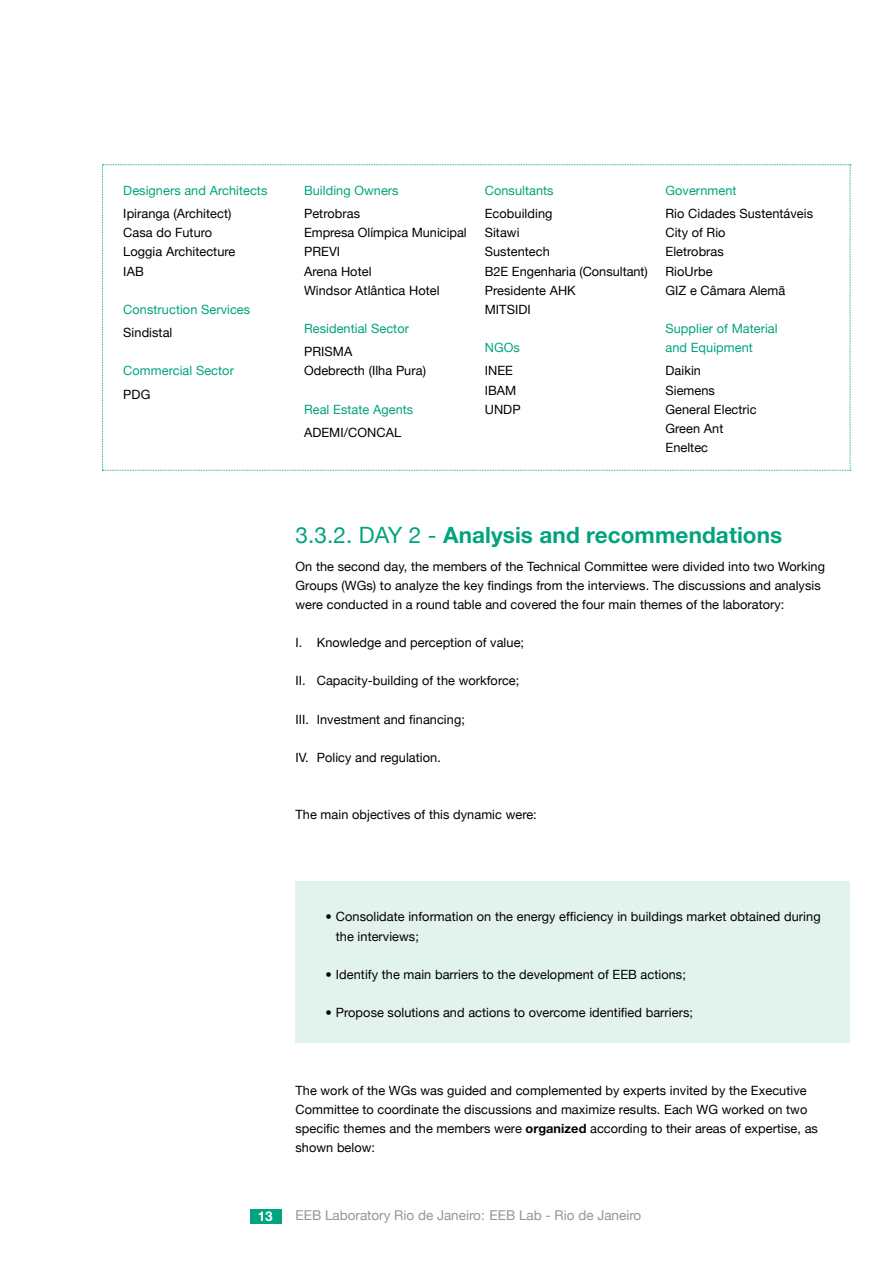
<style>
.page{position:relative;width:893px;height:1263px;background:#fff}
.page>*{position:absolute;margin:0;border:0;box-sizing:border-box;transform-origin:0 0}
.t1{font:700 22.5px "Helvetica Neue LT Std";letter-spacing:.005em;color:#00a47d}
.t2{font:13.5px "Helvetica Neue";color:#939598}
.t3{font:700 13.5px "Helvetica Neue LT Std";color:#fff}
.t4{font:12.75px/19.2px "Helvetica Neue";letter-spacing:.005em;color:#000}
.t5{font:12.75px/19.2px "Helvetica Neue";letter-spacing:.005em;color:#00a47d}
.s1{font-family:"Helvetica Neue";font-weight:400}
.s2{font-family:"Helvetica Neue LT Std";font-weight:700}
</style>
<div class="page">
<div style="left:250px;top:1209px;width:31px;height:14px;background:#00a47d"></div>
<div style="left:296px;top:882px;width:554px;height:161px;background:#e2f2ec"></div>
<svg style="left:102px;top:164px;width:749px;height:307px"></svg>
<p class="t5" style="left:123px;top:180px;width:146px">Designers and Architects</p>
<p class="t4" style="left:123px;top:204px;width:114px">Ipiranga (Architect)<br>Casa do Futuro<br>Loggia Architecture<br>IAB</p>
<p class="t5" style="left:123px;top:299px;width:128px">Construction Services</p>
<p class="t4" style="left:123px;top:323px;width:51px">Sindistal</p>
<p class="t5" style="left:123px;top:361px;width:112px">Commercial Sector</p>
<p class="t4" style="left:123px;top:384px;width:29px">PDG</p>
<p class="t5" style="left:304px;top:180px;width:96px">Building Owners</p>
<p class="t4" style="left:304px;top:204px;width:164px">Petrobras<br>Empresa Olímpica Municipal<br>PREVI<br>Arena Hotel<br>Windsor Atlântica Hotel</p>
<p class="t5" style="left:304px;top:319px;width:106px">Residential Sector</p>
<p class="t4" style="left:304px;top:342px;width:123px">PRISMA<br>Odebrecth (Ilha Pura)</p>
<p class="t5" style="left:304px;top:399px;width:111px">Real Estate Agents</p>
<p class="t4" style="left:304px;top:423px;width:99px">ADEMI/CONCAL</p>
<p class="t5" style="left:485px;top:180px;width:70px">Consultants</p>
<p class="t4" style="left:485px;top:204px;width:165px">Ecobuilding<br>Sitawi<br>Sustentech<br>B2E Engenharia (Consultant)<br>Presidente AHK<br>MITSIDI</p>
<p class="t5" style="left:485px;top:338px;width:37px">NGOs</p>
<p class="t4" style="left:485px;top:361px;width:37px">INEE<br>IBAM<br>UNDP</p>
<p class="t5" style="left:665px;top:180px;width:73px">Government</p>
<p class="t4" style="left:665px;top:204px;width:149px">Rio Cidades Sustentáveis<br>City of Rio<br>Eletrobras<br>RioUrbe<br>GIZ e Câmara Alemã</p>
<p class="t5" style="left:665px;top:319px;width:114px">Supplier of Material and Equipment</p>
<p class="t4" style="left:665px;top:361px;width:93px">Daikin<br>Siemens<br>General Electric<br>Green Ant<br>Eneltec</p>
<h1 class="t1" style="left:296px;top:521px;width:488px"><span class="s1">3.3.2. DAY 2 -</span> Analysis and recommendations</h1>
<p class="t4" style="left:296px;top:556px;width:531px">On the second day, the members of the Technical Committee were divided into two Working<br>Groups (WGs) to analyze the key findings from the interviews. The discussions and analysis were conducted in a round table and covered the four main themes of the laboratory:</p>
<p class="t4" style="left:296px;top:633px;width:230px">I. Knowledge and perception of value;</p>
<p class="t4" style="left:296px;top:671px;width:225px">II. Capacity-building of the workforce;</p>
<p class="t4" style="left:296px;top:709px;width:171px">III. Investment and financing;</p>
<p class="t4" style="left:296px;top:747px;width:147px">IV. Policy and regulation.</p>
<p class="t4" style="left:296px;top:805px;width:243px">The main objectives of this dynamic were:</p>
<p class="t4" style="left:336px;top:907px;width:486px;text-indent:-11px">• Consolidate information on the energy efficiency in buildings market obtained during the interviews;</p>
<p class="t4" style="left:325px;top:964px;width:362px">• Identify the main barriers to the development of EEB actions;</p>
<p class="t4" style="left:325px;top:1003px;width:369px">• Propose solutions and actions to overcome identified barriers;</p>
<p class="t4" style="left:296px;top:1081px;width:524px">The work of the WGs was guided and complemented by experts invited by the Executive Committee to coordinate the discussions and maximize results. Each WG worked on two specific themes and the members were <span class="s2">organized</span> according to their areas of expertise, as shown below:</p>
<p class="t3" style="left:258px;top:1208px;width:17px">13</p>
<p class="t2" style="left:296px;top:1207px;width:347px">EEB Laboratory Rio de Janeiro: EEB Lab - Rio de Janeiro</p>
</div>
